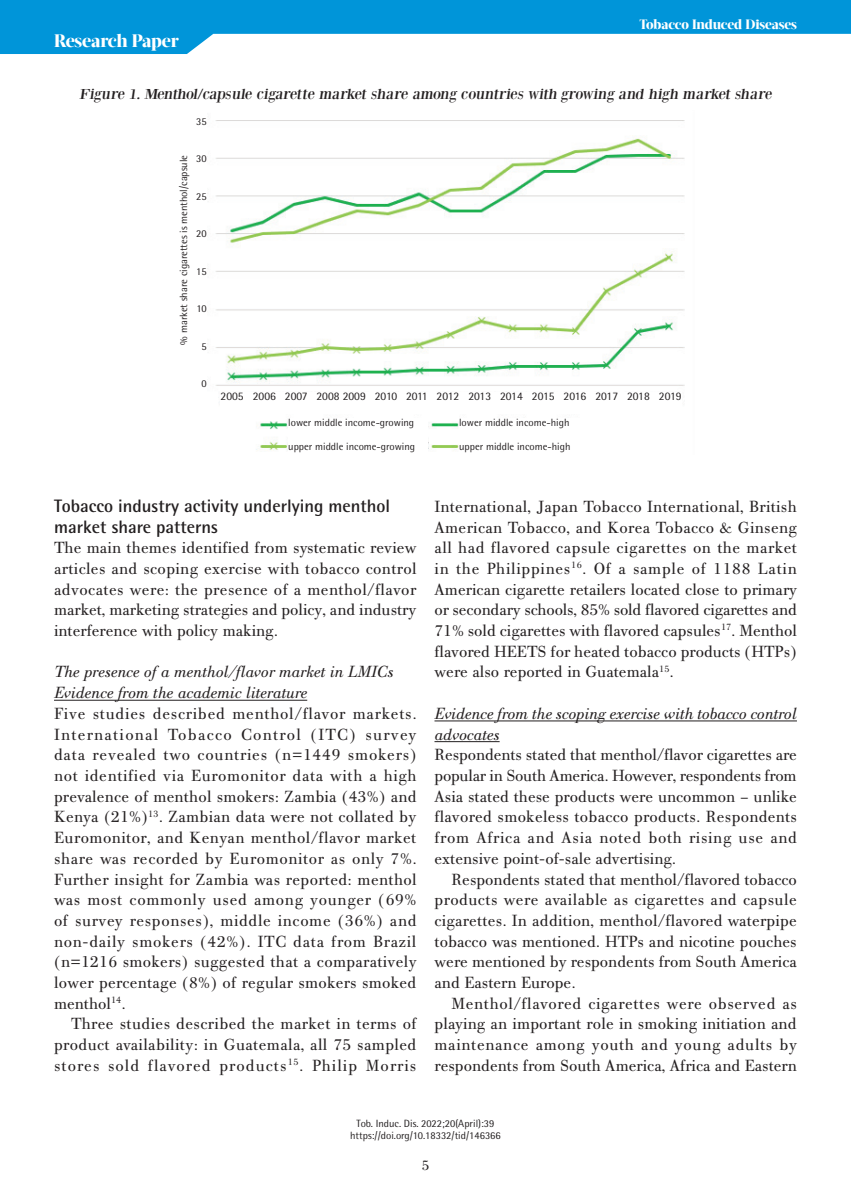
<style>
.page{position:relative;width:851px;height:1191px;background:#fff}
.page>*{position:absolute;margin:0;border:0;box-sizing:border-box;transform-origin:0 0}
.t1{font:700 18px/20.7px "Rotis Semi Sans Hel";color:#231f20}
.t2{font:800 18px "Acta Display W04";letter-spacing:-.01em;color:#fff}
.t3{font:italic 700 18px "Times New Roman";color:#231f20}
.t4{font:17.25px/20.7px "PF Bodoni Text";color:#231f20;text-align:justify}
.t5{font:italic 17.25px/20.7px "PF Bodoni Text";color:#231f20}
.t6{font:15px "Bodoni XT";color:#231f20;scale:1.1 1}
.t7{font:15px "PF Bodoni Text";color:#231f20}
.t8{font:800 13.5px "Acta Display W04";letter-spacing:-.01em;color:#fff}
.t9{font:11.55px "Rotis Semi Sans Hel";color:#231f20}
.t10{font:10.5px/12.6px "Rotis Semi Sans Hel";color:#231f20;text-align:center}
</style>
<div class="page">
<svg style="left:0;top:0;width:850px;height:54px;fill:#0095d9"></svg>
<hr style="left:54px;top:700px;width:253px;height:1px;background:#231f20">
<hr style="left:434px;top:720px;width:362px;height:1px;background:#231f20">
<hr style="left:434px;top:741px;width:65px;height:1px;background:#231f20">
<img style="left:215px;top:120px;width:470px;height:331px">
<div style="left:288px;top:418px;width:140px;height:40px;background:#fff"></div>
<div style="left:459px;top:418px;width:139px;height:40px;background:#fff"></div>
<div style="left:220px;top:392px;width:461px;height:14px;background:#fff"></div>
<p class="t2" style="left:54px;top:30px;width:126px">Research Paper</p>
<p class="t8" style="left:639px;top:17px;width:159px">Tobacco Induced Diseases</p>
<p class="t3" style="left:158px;top:73px;width:99px">market share</p>
<p class="t6" style="left:79px;top:85px;width:633px">Figure 1. Menthol/capsule cigarette market share among countries with growing and high market share</p>
<p class="t10" style="left:196px;top:115px;width:12px">35</p>
<p class="t10" style="left:196px;top:152px;width:12px">30</p>
<p class="t10" style="left:196px;top:190px;width:12px">25</p>
<p class="t10" style="left:196px;top:227px;width:12px">20</p>
<p class="t10" style="left:196px;top:265px;width:12px">15</p>
<p class="t10" style="left:197px;top:302px;width:12px">10</p>
<p class="t10" style="left:201px;top:340px;width:7px">5</p>
<p class="t10" style="left:201px;top:377px;width:7px">0</p>
<p class="t10" style="left:177px;top:344px;width:191px;rotate:-90deg">% market share cigarettes is menthol/capsule</p>
<p class="t9" style="left:220px;top:389px;width:462px">2005 2006 2007 2008 2009 2010 2011 2012 2013 2014 2015 2016 2017 2018 2019</p>
<p class="t10" style="left:288px;top:416px;width:127px">lower middle income-growing</p>
<p class="t10" style="left:288px;top:440px;width:128px">upper middle income-growing</p>
<p class="t10" style="left:459px;top:416px;width:112px">lower middle income-high</p>
<p class="t10" style="left:459px;top:440px;width:113px">upper middle income-high</p>
<p class="t1" style="left:54px;top:495px;width:337px">Tobacco industry activity underlying menthol market share patterns</p>
<p class="t4" style="left:54px;top:537px;width:364px">The main themes identified from systematic review articles and scoping exercise with tobacco control advocates were: the presence of a menthol/flavor market, marketing strategies and policy, and industry interference with policy making.</p>
<p class="t5" style="left:54px;top:661px;width:341px">The presence of a menthol/flavor market in LMICs<br>Evidence from the academic literature</p>
<p class="t4" style="left:54px;top:703px;width:364px">Five studies described menthol/flavor markets.<br>International Tobacco Control (ITC) survey data revealed two countries (n=1449 smokers) not identified via Euromonitor data with a high prevalence of menthol smokers: Zambia (43%) and Kenya (21%)<sup>13</sup>. Zambian data were not collated by Euromonitor, and Kenyan menthol/flavor market share was recorded by Euromonitor as only 7%.<br>Further insight for Zambia was reported: menthol was most commonly used among younger (69% of survey responses), middle income (36%) and non-daily smokers (42%). ITC data from Brazil (n=1216 smokers) suggested that a comparatively lower percentage (8%) of regular smokers smoked menthol<sup>14</sup>.</p>
<p class="t4" style="left:54px;top:1013px;width:364px;text-indent:17px">Three studies described the market in terms of product availability: in Guatemala, all 75 sampled stores sold flavored products<sup>15</sup>. Philip Morris</p>
<p class="t4" style="left:434px;top:496px;width:364px">International, Japan Tobacco International, British American Tobacco, and Korea Tobacco &amp; Ginseng all had flavored capsule cigarettes on the market in the Philippines<sup>16</sup>. Of a sample of 1188 Latin American cigarette retailers located close to primary or secondary schools, 85% sold flavored cigarettes and 71% sold cigarettes with flavored capsules<sup>17</sup>. Menthol flavored HEETS for heated tobacco products (HTPs) were also reported in Guatemala<sup>15</sup>.</p>
<p class="t5" style="left:434px;top:703px;width:364px">Evidence from the scoping exercise with tobacco control advocates</p>
<p class="t4" style="left:434px;top:744px;width:364px">Respondents stated that menthol/flavor cigarettes are popular in South America. However, respondents from Asia stated these products were uncommon – unlike flavored smokeless tobacco products. Respondents from Africa and Asia noted both rising use and extensive point-of-sale advertising.</p>
<p class="t4" style="left:434px;top:869px;width:364px;text-indent:17px">Respondents stated that menthol/flavored tobacco products were available as cigarettes and capsule cigarettes. In addition, menthol/flavored waterpipe tobacco was mentioned. HTPs and nicotine pouches were mentioned by respondents from South America and Eastern Europe.</p>
<p class="t4" style="left:434px;top:993px;width:364px;text-indent:17px">Menthol/flavored cigarettes were observed as playing an important role in smoking initiation and maintenance among youth and young adults by respondents from South America, Africa and Eastern</p>
<p class="t10" style="left:350px;top:1116px;width:152px">Tob. Induc. Dis. 2022;20(April):39 https://doi.org/10.18332/tid/146366</p>
<p class="t7" style="left:421px;top:1156px;width:9px">5</p>
</div>
